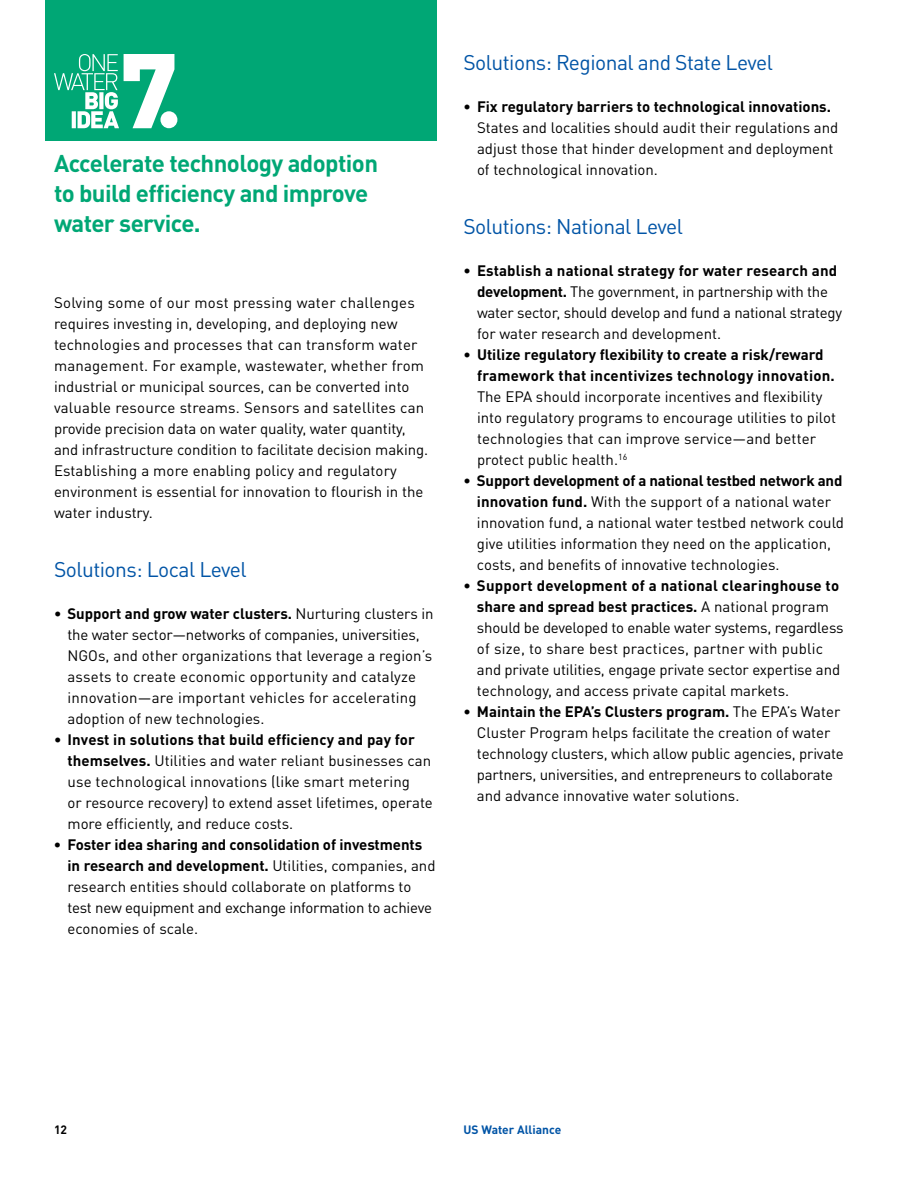
<style>
.page{position:relative;width:918px;height:1188px;background:#fff}
.page>*{position:absolute;margin:0;border:0;box-sizing:border-box;transform-origin:0 0}
.t1{font:700 24px/30px "DIN Pro";letter-spacing:-.025em;color:#00a775}
.t2{font:21px "DIN Pro";letter-spacing:-.025em;color:#0054a6}
.t3{font:15px/21px "DIN Pro";color:#000}
.t4{font:700 15px/21px "DIN Pro";color:#000}
.t5{font:700 12px "DIN Pro";color:#0054a6}
.t6{font:700 12px "DIN Pro";color:#000}
.s1{font-weight:700}
</style>
<div class="page">
<div style="left:45px;top:0;width:391px;height:140px;background:#00a775"></div>
<div style="left:160px;top:111px;width:17px;height:17px;background:#fff;border-radius:50%"></div>
<svg style="left:54px;top:54px;width:120px;height:74px"></svg>
<h1 class="t1" style="left:54px;top:146px;width:326px">Accelerate technology adoption to build efficiency and improve water service.</h1>
<p class="t3" style="left:54px;top:291px;width:376px">Solving some of our most pressing water challenges requires investing in, developing, and deploying new technologies and processes that can transform water management. For example, wastewater, whether from industrial or municipal sources, can be converted into valuable resource streams. Sensors and satellites can provide precision data on water quality, water quantity, and infrastructure condition to facilitate decision making.<br>Establishing a more enabling policy and regulatory environment is essential for innovation to flourish in the water industry.</p>
<h2 class="t2" style="left:54px;top:553px;width:194px">Solutions: Local Level</h2>
<p class="t3" style="left:68px;top:602px;width:368px;text-indent:-14px"><span class="s1">• Support and grow water clusters.</span> Nurturing clusters in the water sector—networks of companies, universities, NGOs, and other organizations that leverage a region’s assets to create economic opportunity and catalyze innovation—are important vehicles for accelerating adoption of new technologies.</p>
<p class="t3" style="left:67px;top:728px;width:367px;text-indent:-13px"><span class="s1">• Invest in solutions that build efficiency and pay for themselves.</span> Utilities and water reliant businesses can use technological innovations (like smart metering<br>or resource recovery) to extend asset lifetimes, operate more efficiently, and reduce costs.</p>
<p class="t3" style="left:67px;top:833px;width:370px;text-indent:-14px"><span class="s1">• Foster idea sharing and consolidation of investments in research and development.</span> Utilities, companies, and research entities should collaborate on platforms to test new equipment and exchange information to achieve economies of scale.</p>
<h2 class="t2" style="left:464px;top:46px;width:311px">Solutions: Regional and State Level</h2>
<p class="t4" style="left:464px;top:94px;width:369px">• Fix regulatory barriers to technological innovations.</p>
<p class="t3" style="left:477px;top:116px;width:363px">States and localities should audit their regulations and adjust those that hinder development and deployment of technological innovation.</p>
<h2 class="t2" style="left:464px;top:209px;width:221px">Solutions: National Level</h2>
<p class="t3" style="left:477px;top:258px;width:367px;text-indent:-14px"><span class="s1">• Establish a national strategy for water research and development.</span> The government, in partnership with the water sector, should develop and fund a national strategy for water research and development.</p>
<p class="t4" style="left:477px;top:342px;width:359px;text-indent:-14px">• Utilize regulatory flexibility to create a risk/reward framework that incentivizes technology innovation.</p>
<p class="t3" style="left:477px;top:384px;width:361px">The EPA should incorporate incentives and flexibility into regulatory programs to encourage utilities to pilot technologies that can improve service—and better protect public health.<sup>16</sup></p>
<p class="t3" style="left:477px;top:468px;width:369px;text-indent:-14px"><span class="s1">• Support development of a national testbed network and innovation fund.</span> With the support of a national water innovation fund, a national water testbed network could give utilities information they need on the application, costs, and benefits of innovative technologies.</p>
<p class="t3" style="left:477px;top:573px;width:368px;text-indent:-14px"><span class="s1">• Support development of a national clearinghouse to share and spread best practices.</span> A national program should be developed to enable water systems, regardless of size, to share best practices, partner with public and private utilities, engage private sector expertise and technology, and access private capital markets.</p>
<p class="t3" style="left:477px;top:699px;width:368px;text-indent:-14px"><span class="s1">• Maintain the EPA’s Clusters program.</span> The EPA’s Water Cluster Program helps facilitate the creation of water technology clusters, which allow public agencies, private partners, universities, and entrepreneurs to collaborate and advance innovative water solutions.</p>
<p class="t6" style="left:54px;top:1120px;width:15px">12</p>
<p class="t5" style="left:464px;top:1120px;width:99px">US Water Alliance</p>
</div>
